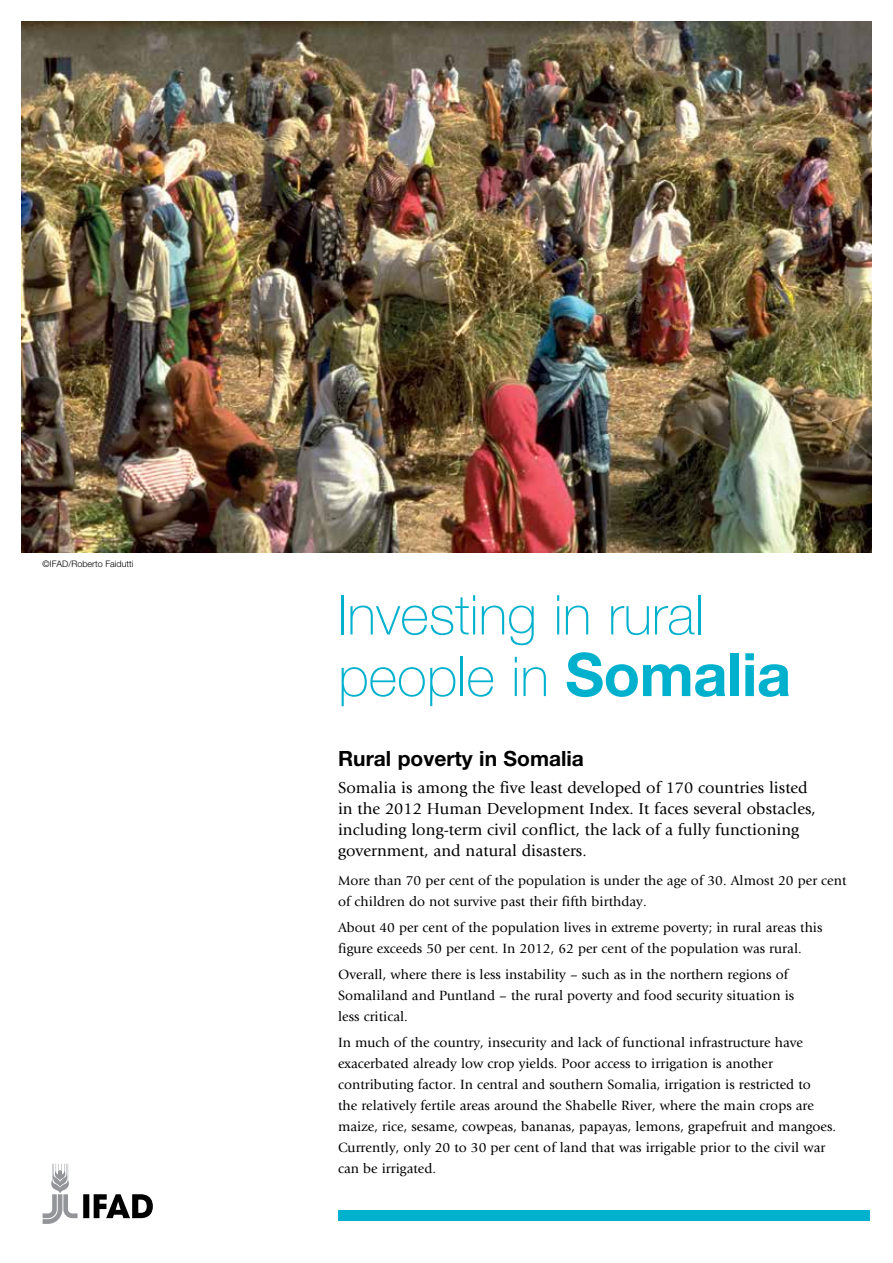
<style>
.page{position:relative;width:893px;height:1263px;background:#fff}
.page>*{position:absolute;margin:0;border:0;box-sizing:border-box;transform-origin:0 0}
.t1{font:100 54.9px/61.7px "Helvetica Neue";color:#00b1cd}
.t2{font:700 21px "Helvetica Neue";color:#000}
.t3{font:16.5px/21px "Giovanni";letter-spacing:.005em;color:#000}
.t4{font:13.95px/21px "Giovanni";letter-spacing:.005em;color:#000}
.t5{font:300 9px "Helvetica Neue";color:#000}
.s1{font-weight:700;font-size:60px}
</style>
<div class="page">
<img style="left:21px;top:21px;width:851px;height:532px">
<div style="left:338px;top:1210px;width:532px;height:10px;background:#00b1cd"></div>
<svg style="left:43px;top:1164px;width:110px;height:60px"></svg>
<p class="t5" style="left:43px;top:558px;width:93px">©IFAD/Roberto Faidutti</p>
<h1 class="t1" style="left:338px;top:584px;width:455px">Investing in rural people in <span class="s1">Somalia</span></h1>
<h2 class="t2" style="left:338px;top:745px;width:247px">Rural poverty in Somalia</h2>
<p class="t3" style="left:338px;top:778px;width:479px">Somalia is among the five least developed of 170 countries listed in the 2012 Human Development Index. It faces several obstacles, including long-term civil conflict, the lack of a fully functioning government, and natural disasters.</p>
<p class="t4" style="left:338px;top:870px;width:510px">More than 70 per cent of the population is under the age of 30. Almost 20 per cent of children do not survive past their fifth birthday.</p>
<p class="t4" style="left:338px;top:917px;width:486px">About 40 per cent of the population lives in extreme poverty; in rural areas this figure exceeds 50 per cent. In 2012, 62 per cent of the population was rural.</p>
<p class="t4" style="left:338px;top:964px;width:458px">Overall, where there is less instability – such as in the northern regions of<br>Somaliland and Puntland – the rural poverty and food security situation is less critical.</p>
<p class="t4" style="left:338px;top:1032px;width:500px">In much of the country, insecurity and lack of functional infrastructure have exacerbated already low crop yields. Poor access to irrigation is another contributing factor. In central and southern Somalia, irrigation is restricted to<br>the relatively fertile areas around the Shabelle River, where the main crops are maize, rice, sesame, cowpeas, bananas, papayas, lemons, grapefruit and mangoes.<br>Currently, only 20 to 30 per cent of land that was irrigable prior to the civil war can be irrigated.</p>
</div>
